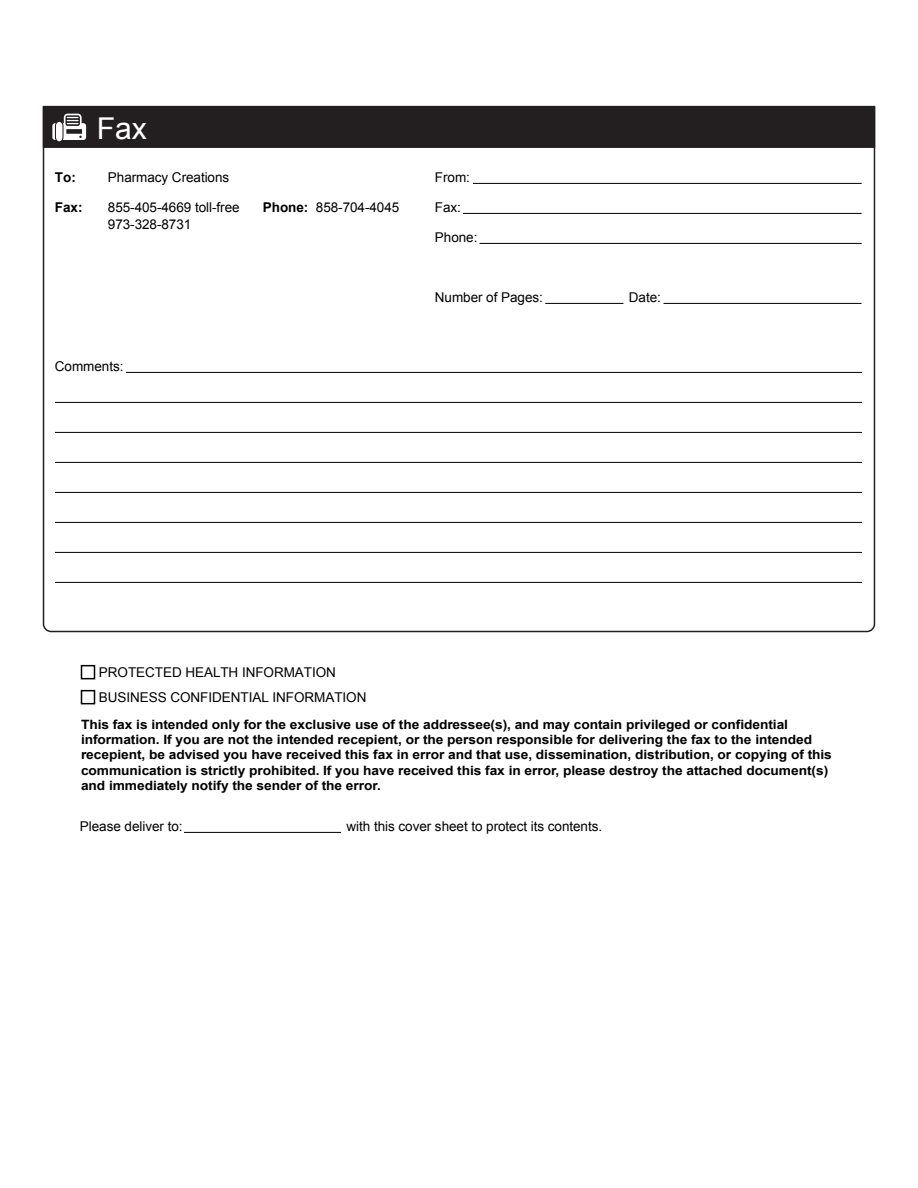
<style>
.page{position:relative;width:918px;height:1188px;background:#fff}
.page>*{position:absolute;margin:0;border:0;box-sizing:border-box;transform-origin:0 0}
.t1{font:30px "Arial";color:#fff}
.t2{font:13.5px/25px "Arial";letter-spacing:-.005em;color:#000}
.t3{font:700 13.5px "Arial";letter-spacing:-.005em;color:#000}
.t4{font:700 12.9px/15.5px "Arial";letter-spacing:-.005em;color:#000;scale:1.07 1}
</style>
<div class="page">
<svg style="left:42px;top:105px;width:834px;height:528px"></svg>
<div style="left:43px;top:106px;width:832px;height:42px;background:#231f20;border:2px solid #231f20"></div>
<svg style="left:52px;top:114px;width:34px;height:27px"></svg>
<hr style="left:126px;top:372px;width:736px;height:1px;background:#000">
<hr style="left:55px;top:402px;width:807px;height:1px;background:#000">
<hr style="left:55px;top:432px;width:807px;height:1px;background:#000">
<hr style="left:55px;top:462px;width:807px;height:1px;background:#000">
<hr style="left:55px;top:492px;width:807px;height:1px;background:#000">
<hr style="left:55px;top:522px;width:807px;height:1px;background:#000">
<hr style="left:55px;top:552px;width:807px;height:1px;background:#000">
<hr style="left:55px;top:582px;width:807px;height:1px;background:#000">
<hr style="left:473px;top:183px;width:389px;height:1px;background:#000">
<hr style="left:463px;top:213px;width:399px;height:1px;background:#000">
<hr style="left:480px;top:243px;width:382px;height:1px;background:#000">
<hr style="left:664px;top:303px;width:198px;height:1px;background:#000">
<hr style="left:545px;top:303px;width:79px;height:1px;background:#000">
<div style="left:81px;top:665px;width:14px;height:14px;border:2px solid #000"></div>
<div style="left:81px;top:690px;width:14px;height:14px;border:2px solid #000"></div>
<hr style="left:184px;top:832px;width:157px;height:1px;background:#000">
<h1 class="t1" style="left:97px;top:108px;width:52px">Fax</h1>
<p class="t2" style="left:108px;top:165px;width:123px">Pharmacy Creations</p>
<p class="t2" style="left:435px;top:165px;width:37px">From:</p>
<p class="t2" style="left:435px;top:195px;width:28px">Fax:</p>
<p class="t2" style="left:435px;top:225px;width:44px">Phone:</p>
<p class="t3" style="left:55px;top:169px;width:22px">To:</p>
<p class="t2" style="left:108px;top:200px;width:133px;line-height:16.2px">855-405-4669 toll-free<br>973-328-8731</p>
<p class="t2" style="left:316px;top:195px;width:85px">858-704-4045</p>
<p class="t3" style="left:55px;top:199px;width:29px">Fax:</p>
<p class="t3" style="left:263px;top:199px;width:47px">Phone:</p>
<p class="t2" style="left:55px;top:354px;width:70px">Comments:</p>
<p class="t2" style="left:435px;top:285px;width:109px">Number of Pages:</p>
<p class="t2" style="left:629px;top:285px;width:34px">Date:</p>
<p class="t2" style="left:99px;top:660px;width:269px">PROTECTED HEALTH INFORMATION<br>BUSINESS CONFIDENTIAL INFORMATION</p>
<p class="t4" style="left:81px;top:717px;width:703px">This fax is intended only for the exclusive use of the addressee(s), and may contain privileged or confidential information. If you are not the intended recepient, or the person responsible for delivering the fax to the intended recepient, be advised you have received this fax in error and that use, dissemination, distribution, or copying of this communication is strictly prohibited. If you have received this fax in error, please destroy the attached document(s) and immediately notify the sender of the error.</p>
<p class="t2" style="left:80px;top:814px;width:104px">Please deliver to:</p>
<p class="t2" style="left:347px;top:814px;width:257px">with this cover sheet to protect its contents.</p>
</div>
